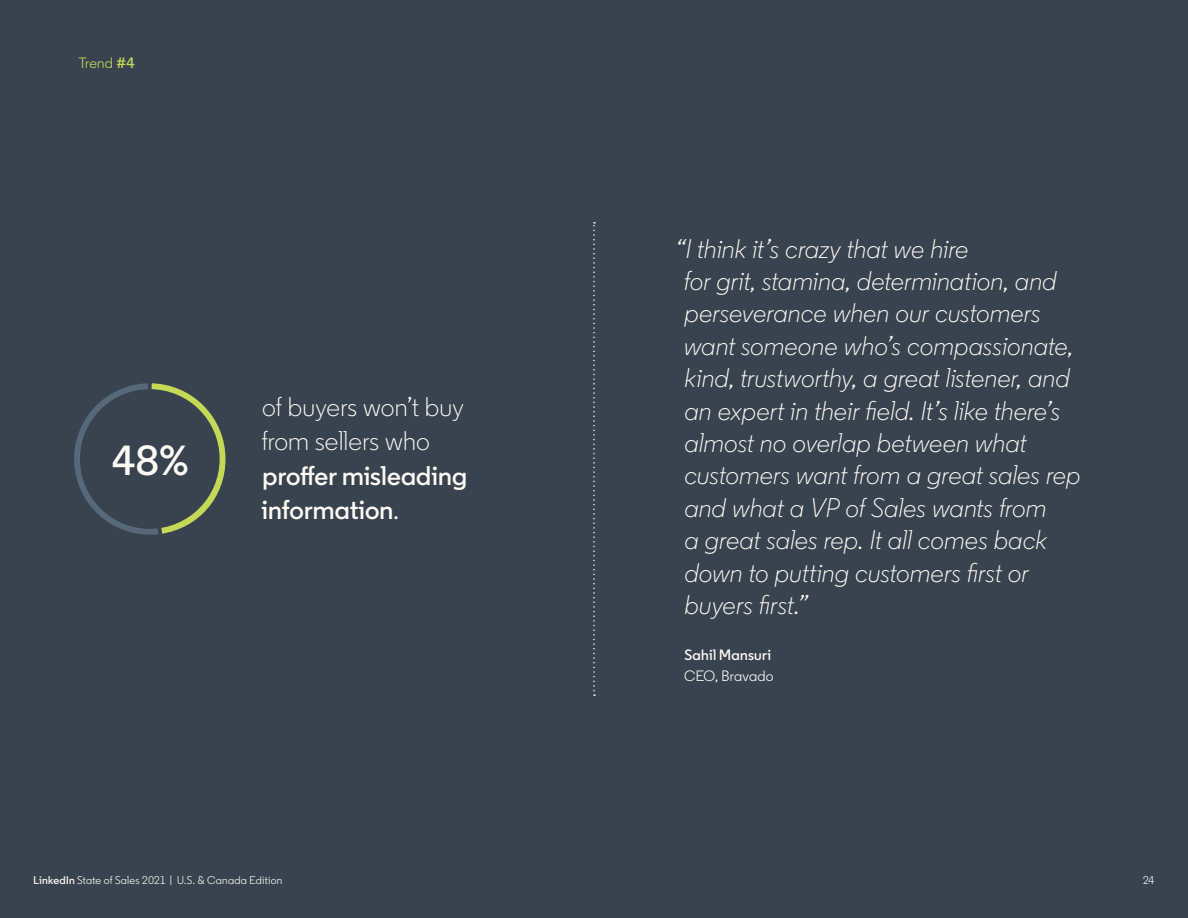
<style>
.page{position:relative;width:1188px;height:918px;background:#38434f}
.page>*{position:absolute;margin:0;border:0;box-sizing:border-box;transform-origin:0 0}
.t1{font:600 42px "Community";color:#fdfaf5}
.t2{font:italic 300 27px/32.4px "Community";letter-spacing:.005em;color:#fdfaf5}
.t3{font:300 27px/34.5px "Community";letter-spacing:.005em;color:#fdfaf5}
.t4{font:600 27px/34.5px "Community";letter-spacing:.005em;color:#fdfaf5}
.t5{font:600 15px "Community";letter-spacing:.02em;color:#fdfaf5}
.t6{font:15px "Community";letter-spacing:.015em;color:#fdfaf5}
.t7{font:15px "Community";letter-spacing:.01em;color:#c7d957}
.t8{font:11.25px "Community";letter-spacing:.025em;color:#fdfaf5}
.s1{font-weight:600}
.s2{font-weight:400}
</style>
<div class="page">
<svg style="left:593px;top:222px;width:2px;height:474px"></svg>
<svg style="left:74px;top:383px;width:152px;height:152px"></svg>
<div style="left:80px;top:389px;width:140px;height:140px;background:#38434f;border-radius:50%"></div>
<p class="t7" style="left:79px;top:54px;width:57px">Trend <span class="s1">#4</span></p>
<h1 class="t1" style="left:112px;top:434px;width:78px">48%</h1>
<p class="t3" style="left:262px;top:390px;width:204px">of buyers won’t buy from sellers who</p>
<p class="t4" style="left:262px;top:458px;width:207px">proffer misleading information<span class="s2">.</span></p>
<p class="t2" style="left:676px;top:232px;width:406px">“I think it’s crazy that we hire<br>for grit, stamina, determination, and perseverance when our customers want someone who’s compassionate, kind, trustworthy, a great listener, and an expert in their field. It’s like there’s almost no overlap between what customers want from a great sales rep and what a VP of Sales wants from<br>a great sales rep. It all comes back down to putting customers first or buyers first.”</p>
<p class="t5" style="left:685px;top:645px;width:88px">Sahil Mansuri</p>
<p class="t6" style="left:684px;top:666px;width:91px">CEO, Bravado</p>
<p class="t8" style="left:34px;top:874px;width:250px"><span class="s1">LinkedIn</span> State of Sales 2021 | U.S. &amp; Canada Edition</p>
<p class="t8" style="left:1143px;top:874px;width:13px">24</p>
</div>
